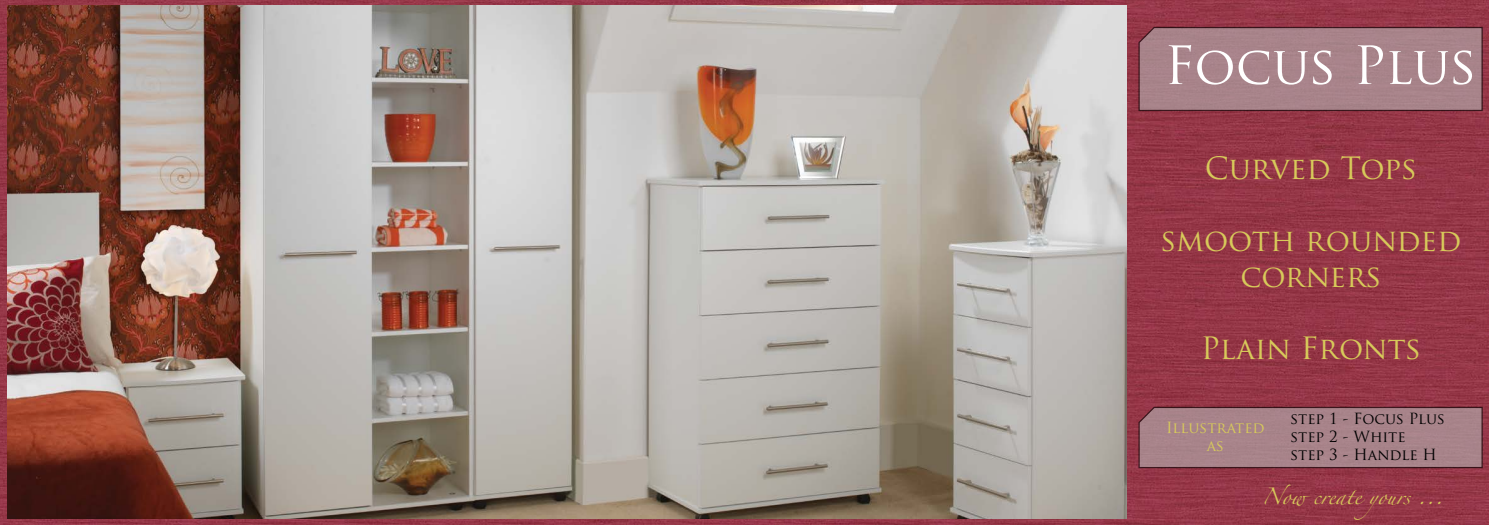
<style>
.page{position:relative;width:1489px;height:525px;background:#fff}
.page>*{position:absolute;margin:0;border:0;box-sizing:border-box;transform-origin:0 0}
.t1{font:51.25px "Trajan Pro";color:#fff}
.t2{font:30px/36px "Trajan Pro";color:#d7ca5a;text-align:center}
.t3{font:15px/18px "Trajan Pro";color:#000}
.t4{font:15px "Zapfino";color:#d7ca5a}
.t5{font:15px/18px "Trajan Pro";color:#d7ca5a;text-align:center}
</style>
<div class="page">
<img style="left:0;top:0;width:1488px;height:524px">
<img style="left:8px;top:6px;width:1118px;height:512px">
<svg style="left:1137px;top:26px;width:346px;height:86px;background:#a37d84"></svg>
<svg style="left:1137px;top:405px;width:346px;height:63px;background:#a27b82"></svg>
<h1 class="t1" style="left:1163px;top:33px;width:314px">Focus Plus</h1>
<p class="t2" style="left:1204px;top:150px;width:214px">Curved Tops</p>
<p class="t2" style="left:1160px;top:222px;width:302px">smooth rounded corners</p>
<p class="t2" style="left:1200px;top:330px;width:222px">Plain Fronts</p>
<p class="t5" style="left:1165px;top:418px;width:100px">Illustrated as</p>
<p class="t3" style="left:1290px;top:409px;width:156px">step 1 - Focus Plus step 2 - White<br>step 3 - Handle H</p>
<p class="t4" style="left:1261px;top:489px;width:183px">Now create yours ...</p>
</div>
